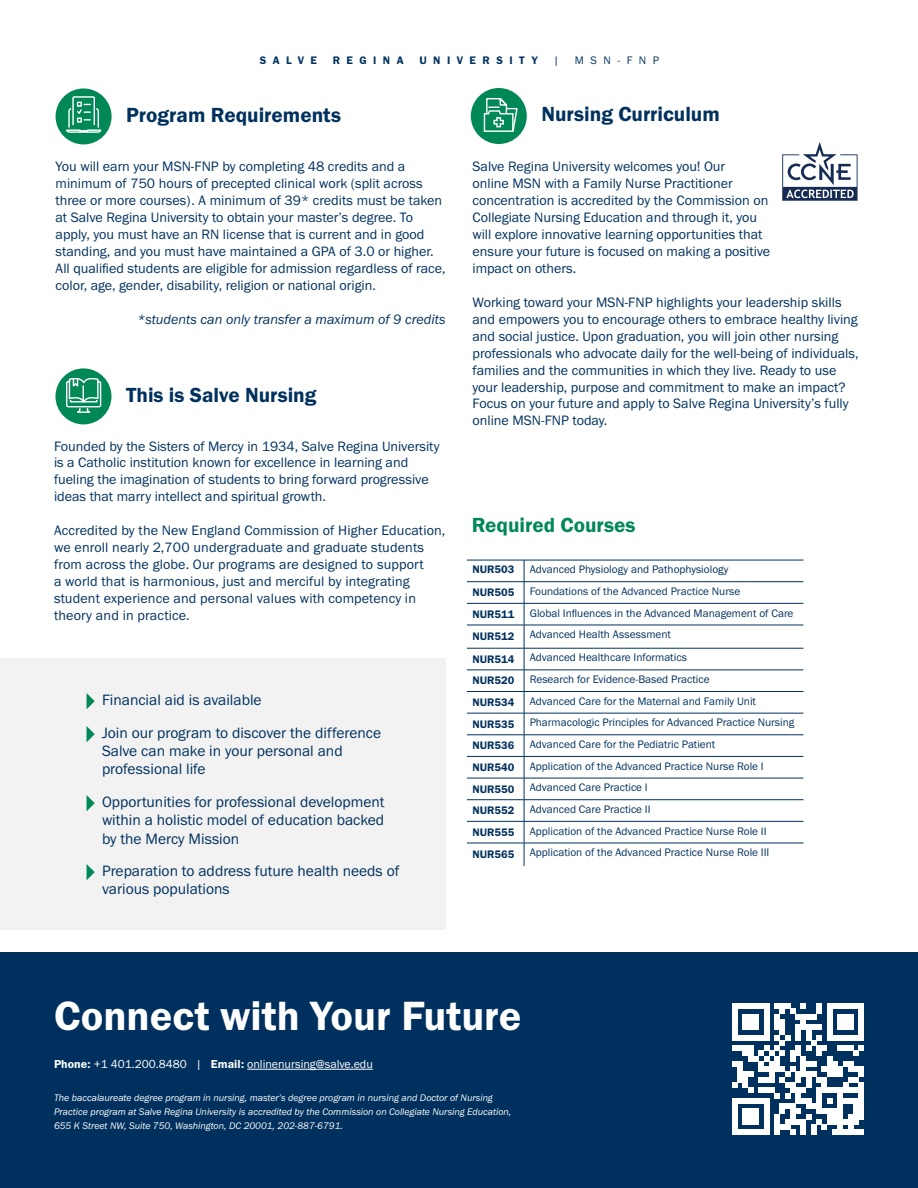
<style>
.page{position:relative;width:918px;height:1188px;background:#fff}
.page>*{position:absolute;margin:0;border:0;box-sizing:border-box;transform-origin:0 0}
.t1{font:42.3px "Franklin Gothic URW Dem";color:#fff}
.t2{font:21.15px "Franklin Gothic URW Dem";color:#00315e}
.t3{font:21.15px "Franklin Gothic URW Dem";color:#008856}
.t4{font:15.45px/18.3px "Franklin Gothic URW Boo";color:#00315e}
.t5{font:14.1px/17px "Franklin Gothic URW Boo";color:#00315e}
.t6{font:14.1px "Franklin Gothic URW Boo Ita";color:#00315e}
.t7{font:12px "Franklin Gothic URW Boo";color:#fff}
.t8{font:11.25px "Franklin Gothic URW Boo";color:#00315e}
.t9{font:11.25px "Franklin Gothic URW Dem";color:#00315e}
.t10{font:11.25px "Franklin Gothic URW Dem";letter-spacing:.575em;color:#00315e}
.t11{font:9.9px/14.1px "Franklin Gothic URW Boo Ita";color:#fff}
.s1{font-family:"Franklin Gothic URW Dem"}
</style>
<div class="page">
<div style="left:0;top:953px;width:918px;height:235px;background:#00315e"></div>
<svg style="left:732px;top:1003px;width:132px;height:132px"></svg>
<hr style="left:247px;top:1069px;width:126px;height:1px;background:#fff">
<div style="left:56px;top:88px;width:56px;height:56px;background:#008856;border-radius:50%"></div>
<div style="left:471px;top:88px;width:56px;height:56px;background:#008856;border-radius:50%"></div>
<hr style="left:467px;top:560px;width:57px;height:1px;background:#00315e">
<hr style="left:524px;top:560px;width:279px;height:1px;background:#00315e">
<hr style="left:467px;top:581px;width:57px;height:1px;background:#00315e">
<hr style="left:524px;top:581px;width:279px;height:1px;background:#00315e">
<hr style="left:467px;top:603px;width:57px;height:1px;background:#00315e">
<hr style="left:524px;top:603px;width:279px;height:1px;background:#00315e">
<hr style="left:467px;top:625px;width:57px;height:1px;background:#00315e">
<hr style="left:524px;top:625px;width:279px;height:1px;background:#00315e">
<hr style="left:467px;top:648px;width:57px;height:1px;background:#00315e">
<hr style="left:524px;top:648px;width:279px;height:1px;background:#00315e">
<hr style="left:467px;top:670px;width:57px;height:1px;background:#00315e">
<hr style="left:524px;top:670px;width:279px;height:1px;background:#00315e">
<hr style="left:467px;top:691px;width:57px;height:1px;background:#00315e">
<hr style="left:524px;top:691px;width:279px;height:1px;background:#00315e">
<hr style="left:467px;top:713px;width:57px;height:1px;background:#00315e">
<hr style="left:524px;top:713px;width:279px;height:1px;background:#00315e">
<hr style="left:467px;top:735px;width:57px;height:1px;background:#00315e">
<hr style="left:524px;top:735px;width:279px;height:1px;background:#00315e">
<svg style="left:524px;top:560px;width:1px;height:306px"></svg>
<hr style="left:467px;top:756px;width:57px;height:1px;background:#00315e">
<hr style="left:524px;top:756px;width:279px;height:1px;background:#00315e">
<hr style="left:467px;top:778px;width:57px;height:1px;background:#00315e">
<hr style="left:524px;top:778px;width:279px;height:1px;background:#00315e">
<hr style="left:467px;top:799px;width:57px;height:1px;background:#00315e">
<hr style="left:524px;top:799px;width:279px;height:1px;background:#00315e">
<hr style="left:467px;top:821px;width:57px;height:1px;background:#00315e">
<hr style="left:524px;top:821px;width:279px;height:1px;background:#00315e">
<hr style="left:467px;top:843px;width:57px;height:1px;background:#00315e">
<hr style="left:524px;top:843px;width:279px;height:1px;background:#00315e">
<svg style="left:66px;top:96px;width:36px;height:37px"></svg>
<svg style="left:483px;top:98px;width:35px;height:34px"></svg>
<div style="left:55px;top:368px;width:56px;height:56px;background:#008856;border-radius:50%"></div>
<svg style="left:66px;top:377px;width:36px;height:36px"></svg>
<div style="left:0;top:659px;width:446px;height:271px;background:#f2f2f2"></div>
<svg style="left:87px;top:693px;width:8px;height:16px"></svg>
<svg style="left:87px;top:726px;width:8px;height:16px"></svg>
<svg style="left:87px;top:795px;width:8px;height:16px"></svg>
<svg style="left:87px;top:864px;width:8px;height:16px"></svg>
<svg style="left:782px;top:142px;width:76px;height:59px"></svg>
<p class="t9" style="left:260px;top:53px;width:59px">SALVE</p>
<p class="t9" style="left:333px;top:53px;width:72px">REGINA</p>
<p class="t10" style="left:419px;top:53px;width:120px">UNIVERSITY</p>
<p class="t8" style="left:554px;top:53px;width:7px">|</p>
<p class="t8" style="left:575px;top:53px;width:86px">MSN-FNP</p>
<h2 class="t2" style="left:126px;top:102px;width:216px">Program Requirements</h2>
<h2 class="t2" style="left:541px;top:101px;width:180px">Nursing Curriculum</h2>
<p class="t5" style="left:56px;top:158px;width:392px">You will earn your MSN-FNP by completing 48 credits and a minimum of 750 hours of precepted clinical work (split across three or more courses). A minimum of 39* credits must be taken at Salve Regina University to obtain your master’s degree. To apply, you must have an RN license that is current and in good standing, and you must have maintained a GPA of 3.0 or higher.<br>All qualified students are eligible for admission regardless of race, color, age, gender, disability, religion or national origin.</p>
<p class="t6" style="left:137px;top:310px;width:310px">*students can only transfer a maximum of 9 credits</p>
<h2 class="t2" style="left:126px;top:382px;width:192px">This is Salve Nursing</h2>
<p class="t5" style="left:54px;top:437px;width:387px">Founded by the Sisters of Mercy in 1934, Salve Regina University is a Catholic institution known for excellence in learning and fueling the imagination of students to bring forward progressive ideas that marry intellect and spiritual growth.</p>
<p class="t5" style="left:54px;top:522px;width:393px">Accredited by the New England Commission of Higher Education, we enroll nearly 2,700 undergraduate and graduate students from across the globe. Our programs are designed to support<br>a world that is harmonious, just and merciful by integrating student experience and personal values with competency in theory and in practice.</p>
<p class="t4" style="left:102px;top:684px;width:281px;line-height:32.4px">Financial aid is available<br>Join our program to discover the difference</p>
<p class="t4" style="left:102px;top:741px;width:242px">Salve can make in your personal and professional life</p>
<p class="t4" style="left:102px;top:792px;width:284px;text-align:justify">Opportunities for professional development within a holistic model of education backed by the Mercy Mission</p>
<p class="t4" style="left:102px;top:861px;width:299px">Preparation to address future health needs of various populations</p>
<p class="t5" style="left:472px;top:158px;width:299px">Salve Regina University welcomes you! Our<br>online MSN with a Family Nurse Practitioner concentration is accredited by the Commission on Collegiate Nursing Education and through it, you will explore innovative learning opportunities that ensure your future is focused on making a positive impact on others.</p>
<p class="t5" style="left:472px;top:293px;width:388px">Working toward your MSN-FNP highlights your leadership skills and empowers you to encourage others to embrace healthy living and social justice. Upon graduation, you will join other nursing professionals who advocate daily for the well-being of individuals, families and the communities in which they live. Ready to use your leadership, purpose and commitment to make an impact?<br>Focus on your future and apply to Salve Regina University’s fully online MSN-FNP today.</p>
<h2 class="t3" style="left:472px;top:512px;width:165px">Required Courses</h2>
<p class="t9" style="left:473px;top:563px;width:43px">NUR503</p>
<p class="t8" style="left:530px;top:562px;width:200px">Advanced Physiology and Pathophysiology</p>
<p class="t9" style="left:473px;top:586px;width:43px">NUR505</p>
<p class="t8" style="left:530px;top:584px;width:212px">Foundations of the Advanced Practice Nurse</p>
<p class="t9" style="left:473px;top:607px;width:43px">NUR511</p>
<p class="t8" style="left:530px;top:606px;width:265px">Global Influences in the Advanced Management of Care</p>
<p class="t9" style="left:473px;top:630px;width:43px">NUR512</p>
<p class="t8" style="left:530px;top:627px;width:143px">Advanced Health Assessment</p>
<p class="t9" style="left:473px;top:652px;width:43px">NUR514</p>
<p class="t8" style="left:530px;top:651px;width:159px">Advanced Healthcare Informatics</p>
<p class="t9" style="left:473px;top:674px;width:43px">NUR520</p>
<p class="t8" style="left:530px;top:672px;width:181px">Research for Evidence-Based Practice</p>
<p class="t9" style="left:473px;top:695px;width:43px">NUR534</p>
<p class="t8" style="left:530px;top:694px;width:228px">Advanced Care for the Maternal and Family Unit</p>
<p class="t9" style="left:473px;top:717px;width:43px">NUR535</p>
<p class="t8" style="left:530px;top:716px;width:266px">Pharmacologic Principles for Advanced Practice Nursing</p>
<p class="t9" style="left:473px;top:739px;width:43px">NUR536</p>
<p class="t8" style="left:530px;top:737px;width:187px">Advanced Care for the Pediatric Patient</p>
<p class="t9" style="left:473px;top:760px;width:43px">NUR540</p>
<p class="t8" style="left:530px;top:759px;width:236px">Application of the Advanced Practice Nurse Role I</p>
<p class="t9" style="left:473px;top:782px;width:43px">NUR550</p>
<p class="t8" style="left:530px;top:780px;width:120px">Advanced Care Practice I</p>
<p class="t9" style="left:473px;top:804px;width:43px">NUR552</p>
<p class="t8" style="left:530px;top:802px;width:122px">Advanced Care Practice II</p>
<p class="t9" style="left:473px;top:825px;width:43px">NUR555</p>
<p class="t8" style="left:530px;top:824px;width:238px">Application of the Advanced Practice Nurse Role II</p>
<p class="t9" style="left:473px;top:848px;width:43px">NUR565</p>
<p class="t8" style="left:530px;top:845px;width:241px">Application of the Advanced Practice Nurse Role III</p>
<h1 class="t1" style="left:54px;top:990px;width:469px">Connect with Your Future</h1>
<p class="t7" style="left:54px;top:1057px;width:320px"><span class="s1">Phone:</span> +1 401.200.8480 | <span class="s1">Email:</span> onlinenursing@salve.edu</p>
<p class="t11" style="left:54px;top:1090px;width:459px">The baccalaureate degree program in nursing, master’s degree program in nursing and Doctor of Nursing<br>Practice program at Salve Regina University is accredited by the Commission on Collegiate Nursing Education,<br>655 K Street NW, Suite 750, Washington, DC 20001, 202-887-6791.</p>
</div>
